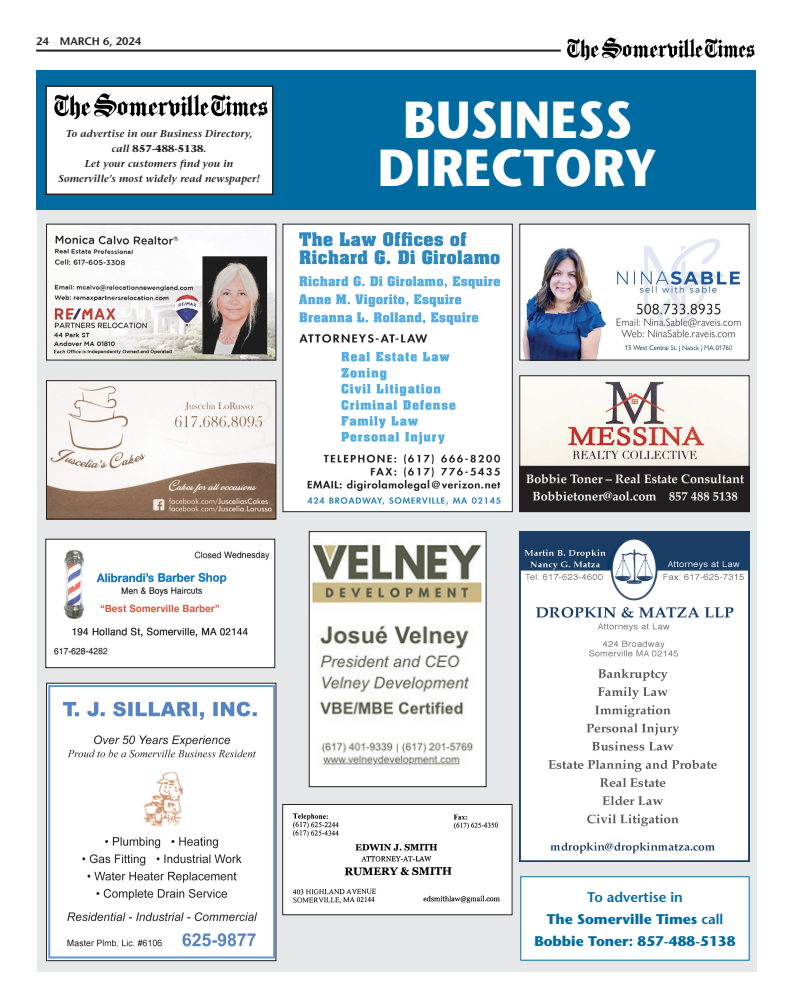
<style>
.page{position:relative;width:792px;height:1008px;background:#fff}
.page>*{position:absolute;margin:0;border:0;box-sizing:border-box;transform-origin:0 0}
.t1{font:700 52px "Stone Sans Std";letter-spacing:.005em;color:#fff;scale:.93 1}
.t2{font:700 14px "Stone Sans Std";color:#006ba1}
.t3{font:600 14px "Stone Sans Std";color:#006ba1}
.Folio{font:600 11px "Stone Sans Std";color:#231f20}
.t4{font:italic 600 10px "Stone Serif Std";letter-spacing:.01em;color:#231f20}
.t5{font:700 10px "Stone Serif Std";letter-spacing:.01em;color:#231f20}
.s1{color:#fff}
.s2{font-weight:600;font-style:italic}
.s3{font-weight:600}
</style>
<div class="page">
<hr style="left:36px;top:50px;width:525px;height:2px;background:#231f20">
<img style="left:567px;top:37px;width:188px;height:24px">
<div style="left:37px;top:201px;width:720px;height:771px;background:#e6e7e9"></div>
<img style="left:284px;top:226px;width:227px;height:284px">
<div style="left:282px;top:224px;width:231px;height:288px;border:1px solid #231f20"></div>
<img style="left:48px;top:685px;width:226px;height:274px">
<div style="left:46px;top:683px;width:230px;height:278px;border:1px solid #231f20"></div>
<img style="left:48px;top:382px;width:226px;height:136px">
<div style="left:46px;top:380px;width:230px;height:140px;border:1px solid #231f20"></div>
<img style="left:284px;top:806px;width:227px;height:107px">
<div style="left:282px;top:804px;width:231px;height:111px;border:1px solid #231f20"></div>
<img style="left:48px;top:226px;width:226px;height:133px">
<img style="left:521px;top:226px;width:227px;height:133px">
<div style="left:519px;top:224px;width:231px;height:137px;border:1px solid #231f20"></div>
<img style="left:521px;top:377px;width:227px;height:133px">
<div style="left:519px;top:375px;width:231px;height:137px;border:1px solid #231f20"></div>
<img style="left:47px;top:541px;width:226px;height:125px">
<div style="left:45px;top:539px;width:230px;height:129px;border:1px solid #231f20"></div>
<img style="left:520px;top:531px;width:229px;height:331px">
<div style="left:309px;top:532px;width:177px;height:255px;background:#fff"></div>
<img style="left:312px;top:544px;width:170px;height:224px">
<div style="left:309px;top:531px;width:178px;height:256px;border:1px solid #231f20"></div>
<div style="left:36px;top:71px;width:720px;height:139px;background:#006ba1"></div>
<div style="left:46px;top:86px;width:227px;height:108px;background:#fff"></div>
<img style="left:54px;top:93px;width:214px;height:27px">
<div style="left:45px;top:85px;width:229px;height:110px;border:2px solid #231f20"></div>
<div style="left:521px;top:877px;width:228px;height:83px;background:#fff"></div>
<p class="Folio" style="left:36px;top:34px;width:106px">24<span class="s1">••</span>MARCH 6, 2024</p>
<p class="t4" style="left:66px;top:128px;width:188px">To advertise in our Business Directory,</p>
<p class="t5" style="left:112px;top:142px;width:96px"><span class="s2">call</span> 857-488-5138<span class="s2">.</span></p>
<p class="t4" style="left:85px;top:158px;width:150px">Let your customers find you in</p>
<p class="t4" style="left:59px;top:173px;width:203px">Somerville’s most widely read newspaper!</p>
<p class="t1" style="left:403px;top:89px;width:248px">BUSINESS</p>
<p class="t1" style="left:378px;top:137px;width:302px">DIRECTORY</p>
<p class="t3" style="left:587px;top:888px;width:97px">To advertise in</p>
<p class="t2" style="left:547px;top:910px;width:178px">The Somerville Times <span class="s3">call</span></p>
<p class="t2" style="left:534px;top:932px;width:203px">Bobbie Toner: 857-488-5138</p>
</div>
